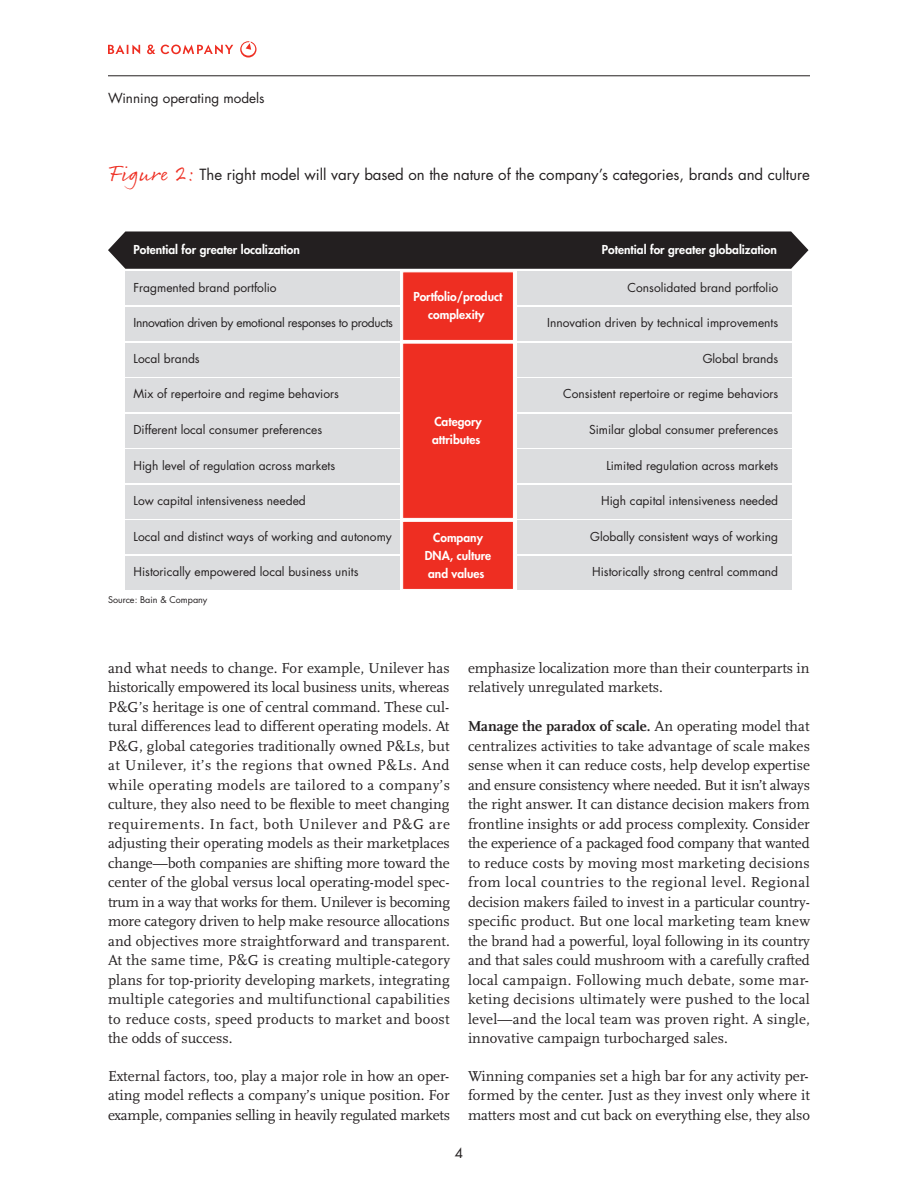
<style>
.page{position:relative;width:918px;height:1188px;background:#fff}
.page>*{position:absolute;margin:0;border:0;box-sizing:border-box;transform-origin:0 0}
.t1{font:15px/19.5px "Scala";letter-spacing:-.005em;color:#231f20;text-align:justify}
.t2{font:15px "Futura";color:#231f20}
.t3{font:13.5px "Futura";color:#231f20}
.t4{font:12px "Futura";color:#231f20}
.t5{font:800 12px/18px "Futura";color:#fff;text-align:center}
.t6{font:12px "Futura";letter-spacing:-.03em;color:#231f20}
.t7{font:9px "Futura";color:#231f20}
.s1{font-family:"Rollerscript Rough";font-size:22.5px;color:#ee2e22}
.s2{font-weight:700}
</style>
<div class="page">
<svg style="left:108px;top:45px;width:32px;height:9px"></svg>
<svg style="left:147px;top:45px;width:8px;height:9px"></svg>
<svg style="left:161px;top:45px;width:72px;height:9px"></svg>
<svg style="left:240px;top:41px;width:16px;height:17px"></svg>
<hr style="left:108px;top:76px;width:702px;height:1px;background:#231f20">
<div style="left:125px;top:272px;width:275px;height:33px;background:#dcdddf"></div>
<div style="left:517px;top:272px;width:274px;height:33px;background:#dcdddf"></div>
<div style="left:125px;top:307px;width:275px;height:34px;background:#dcdddf"></div>
<div style="left:517px;top:307px;width:274px;height:34px;background:#dcdddf"></div>
<div style="left:125px;top:343px;width:275px;height:33px;background:#dcdddf"></div>
<div style="left:517px;top:343px;width:274px;height:33px;background:#dcdddf"></div>
<div style="left:125px;top:378px;width:275px;height:34px;background:#dcdddf"></div>
<div style="left:517px;top:378px;width:274px;height:34px;background:#dcdddf"></div>
<div style="left:125px;top:414px;width:275px;height:33px;background:#dcdddf"></div>
<div style="left:517px;top:414px;width:274px;height:33px;background:#dcdddf"></div>
<div style="left:125px;top:450px;width:275px;height:33px;background:#dcdddf"></div>
<div style="left:517px;top:450px;width:274px;height:33px;background:#dcdddf"></div>
<div style="left:125px;top:485px;width:275px;height:33px;background:#dcdddf"></div>
<div style="left:517px;top:485px;width:274px;height:33px;background:#dcdddf"></div>
<div style="left:125px;top:521px;width:275px;height:33px;background:#dcdddf"></div>
<div style="left:517px;top:521px;width:274px;height:33px;background:#dcdddf"></div>
<div style="left:125px;top:556px;width:275px;height:33px;background:#dcdddf"></div>
<div style="left:517px;top:556px;width:274px;height:33px;background:#dcdddf"></div>
<svg style="left:108px;top:231px;width:701px;height:38px;background:#2c2829"></svg>
<div style="left:402px;top:272px;width:112px;height:69px;background:#ee2e22;border:1px solid #fff"></div>
<div style="left:402px;top:521px;width:111px;height:68px;background:#ee2e22"></div>
<div style="left:402px;top:343px;width:112px;height:176px;background:#ee2e22;border:1px solid #fff"></div>
<p class="t3" style="left:108px;top:89px;width:158px">Winning operating models</p>
<p class="t2" style="left:108px;top:165px;width:703px"><span class="s1">Figure 2:</span> The right model will vary based on the nature of the company’s categories, brands and culture</p>
<p class="t5" style="left:134px;top:240px;width:168px">Potential for greater localization</p>
<p class="t5" style="left:602px;top:240px;width:176px">Potential for greater globalization</p>
<p class="t5" style="left:413px;top:287px;width:91px">Portfolio/product complexity</p>
<p class="t4" style="left:134px;top:280px;width:145px">Fragmented brand portfolio</p>
<p class="t4" style="left:628px;top:280px;width:152px">Consolidated brand portfolio</p>
<p class="t6" style="left:134px;top:315px;width:261px">Innovation driven by emotional responses to products</p>
<p class="t4" style="left:547px;top:315px;width:233px">Innovation driven by technical improvements</p>
<p class="t4" style="left:134px;top:351px;width:68px">Local brands</p>
<p class="t4" style="left:703px;top:351px;width:77px">Global brands</p>
<p class="t4" style="left:134px;top:386px;width:207px">Mix of repertoire and regime behaviors</p>
<p class="t4" style="left:563px;top:386px;width:217px">Consistent repertoire or regime behaviors</p>
<p class="t4" style="left:134px;top:422px;width:190px">Different local consumer preferences</p>
<p class="t4" style="left:589px;top:422px;width:191px">Similar global consumer preferences</p>
<p class="t4" style="left:134px;top:457px;width:203px">High level of regulation across markets</p>
<p class="t4" style="left:606px;top:457px;width:173px">Limited regulation across markets</p>
<p class="t4" style="left:134px;top:493px;width:174px">Low capital intensiveness needed</p>
<p class="t4" style="left:601px;top:493px;width:178px">High capital intensiveness needed</p>
<p class="t4" style="left:134px;top:529px;width:260px">Local and distinct ways of working and autonomy</p>
<p class="t4" style="left:590px;top:529px;width:190px">Globally consistent ways of working</p>
<p class="t4" style="left:134px;top:564px;width:227px">Historically empowered local business units</p>
<p class="t4" style="left:592px;top:564px;width:188px">Historically strong central command</p>
<p class="t5" style="left:432px;top:412px;width:51px;text-align:left">Category attributes</p>
<p class="t5" style="left:425px;top:528px;width:68px">Company<br>DNA, culture and values</p>
<p class="t7" style="left:108px;top:594px;width:101px">Source: Bain &amp; Company</p>
<p class="t1" style="left:108px;top:658px;width:344px">and what needs to change. For example, Unilever has historically empowered its local business units, whereas P&amp;G’s heritage is one of central command. These cul&shy;tural differences lead to different operating models. At P&amp;G, global categories traditionally owned P&amp;Ls, but at Unilever, it’s the regions that owned P&amp;Ls. And while operating models are tailored to a company’s culture, they also need to be flexible to meet changing requirements. In fact, both Unilever and P&amp;G are adjusting their operating models as their marketplaces change—both companies are shifting more toward the center of the global versus local operating-model spec&shy;trum in a way that works for them. Unilever is becoming more category driven to help make resource allocations and objectives more straightforward and transparent.<br>At the same time, P&amp;G is creating multiple-category plans for top-priority developing markets, integrating multiple categories and multifunctional capabilities to reduce costs, speed products to market and boost the odds of success.</p>
<p class="t1" style="left:108px;top:1066px;width:343px">External factors, too, play a major role in how an oper&shy;ating model reflects a company’s unique position. For example, companies selling in heavily regulated markets</p>
<p class="t1" style="left:468px;top:658px;width:343px">emphasize localization more than their counterparts in relatively unregulated markets.</p>
<p class="t1" style="left:468px;top:717px;width:344px"><span class="s2">Manage the paradox of scale.</span> An operating model that centralizes activities to take advantage of scale makes sense when it can reduce costs, help develop expertise and ensure consistency where needed. But it isn’t always the right answer. It can distance decision makers from frontline insights or add process complexity. Consider the experience of a packaged food company that wanted to reduce costs by moving most marketing decisions from local countries to the regional level. Regional decision makers failed to invest in a particular country&shy;specific product. But one local marketing team knew the brand had a powerful, loyal following in its country and that sales could mushroom with a carefully crafted local campaign. Following much debate, some mar&shy;keting decisions ultimately were pushed to the local level—and the local team was proven right. A single, innovative campaign turbocharged sales.</p>
<p class="t1" style="left:468px;top:1066px;width:343px">Winning companies set a high bar for any activity per&shy;formed by the center. Just as they invest only where it matters most and cut back on everything else, they also</p>
<p class="t3" style="left:455px;top:1144px;width:10px">4</p>
</div>
